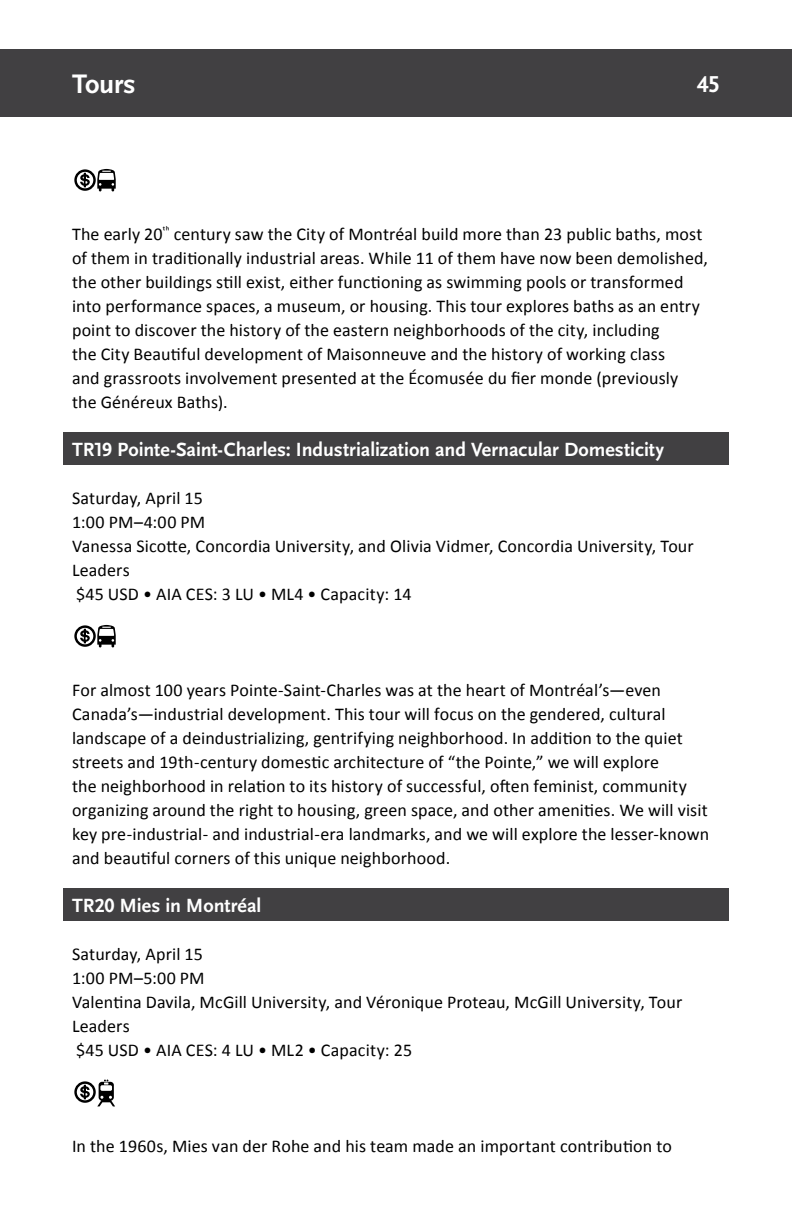
<style>
.page{position:relative;width:792px;height:1224px;background:#fff}
.page>*{position:absolute;margin:0;border:0;box-sizing:border-box;transform-origin:0 0}
.t1{font:700 28px "Scala Sans OT";letter-spacing:-.015em;color:#fff}
.t2{font:700 24px "Scala Sans OT";color:#fff}
.t3{font:700 20px "Scala Sans OT";color:#fff}
.t4{font:18px/24px "Calibri";letter-spacing:.005em;color:#000}
</style>
<div class="page">
<div style="left:0;top:49px;width:792px;height:68px;background:#414042"></div>
<div style="left:63px;top:432px;width:666px;height:33px;background:#414042"></div>
<div style="left:63px;top:888px;width:666px;height:33px;background:#414042"></div>
<div style="left:74px;top:169px;width:22px;height:22px;border:2px solid #000;border-radius:50%"></div>
<svg style="left:80px;top:173px;width:10px;height:14px"></svg>
<svg style="left:97px;top:169px;width:19px;height:23px"></svg>
<div style="left:74px;top:625px;width:22px;height:22px;border:2px solid #000;border-radius:50%"></div>
<svg style="left:80px;top:629px;width:10px;height:14px"></svg>
<svg style="left:97px;top:625px;width:19px;height:23px"></svg>
<div style="left:74px;top:1081px;width:22px;height:22px;border:2px solid #000;border-radius:50%"></div>
<svg style="left:80px;top:1085px;width:10px;height:14px"></svg>
<svg style="left:97px;top:1080px;width:18px;height:26px"></svg>
<h1 class="t1" style="left:72px;top:69px;width:65px">Tours</h1>
<h2 class="t2" style="left:697px;top:71px;width:24px">45</h2>
<p class="t4" style="left:72px;top:222px;width:638px">The early 20<sup>th</sup> century saw the City of Montréal build more than 23 public baths, most of them in traditionally industrial areas. While 11 of them have now been demolished, the other buildings still exist, either functioning as swimming pools or transformed into performance spaces, a museum, or housing. This tour explores baths as an entry point to discover the history of the eastern neighborhoods of the city, including<br>the City Beautiful development of Maisonneuve and the history of working class<br>and grassroots involvement presented at the Écomusée du fier monde (previously<br>the Généreux Baths).</p>
<p class="t3" style="left:72px;top:438px;width:594px">TR19 Pointe-Saint-Charles: Industrialization and Vernacular Domesticity</p>
<p class="t4" style="left:72px;top:486px;width:623px">Saturday, April 15<br>1:00 PM–4:00 PM<br>Vanessa Sicotte, Concordia University, and Olivia Vidmer, Concordia University, Tour Leaders<br>$45 USD • AIA CES: 3 LU • ML4 • Capacity: 14</p>
<p class="t4" style="left:72px;top:678px;width:639px">For almost 100 years Pointe-Saint-Charles was at the heart of Montréal’s—even Canada’s—industrial development. This tour will focus on the gendered, cultural landscape of a deindustrializing, gentrifying neighborhood. In addition to the quiet streets and 19th-century domestic architecture of “the Pointe,” we will explore<br>the neighborhood in relation to its history of successful, often feminist, community organizing around the right to housing, green space, and other amenities. We will visit key pre-industrial- and industrial-era landmarks, and we will explore the lesser-known and beautiful corners of this unique neighborhood.</p>
<p class="t3" style="left:72px;top:894px;width:191px">TR20 Mies in Montréal</p>
<p class="t4" style="left:72px;top:942px;width:612px">Saturday, April 15<br>1:00 PM–5:00 PM<br>Valentina Davila, McGill University, and Véronique Proteau, McGill University, Tour Leaders<br>$45 USD • AIA CES: 4 LU • ML2 • Capacity: 25</p>
<p class="t4" style="left:72px;top:1134px;width:601px">In the 1960s, Mies van der Rohe and his team made an important contribution to</p>
</div>
